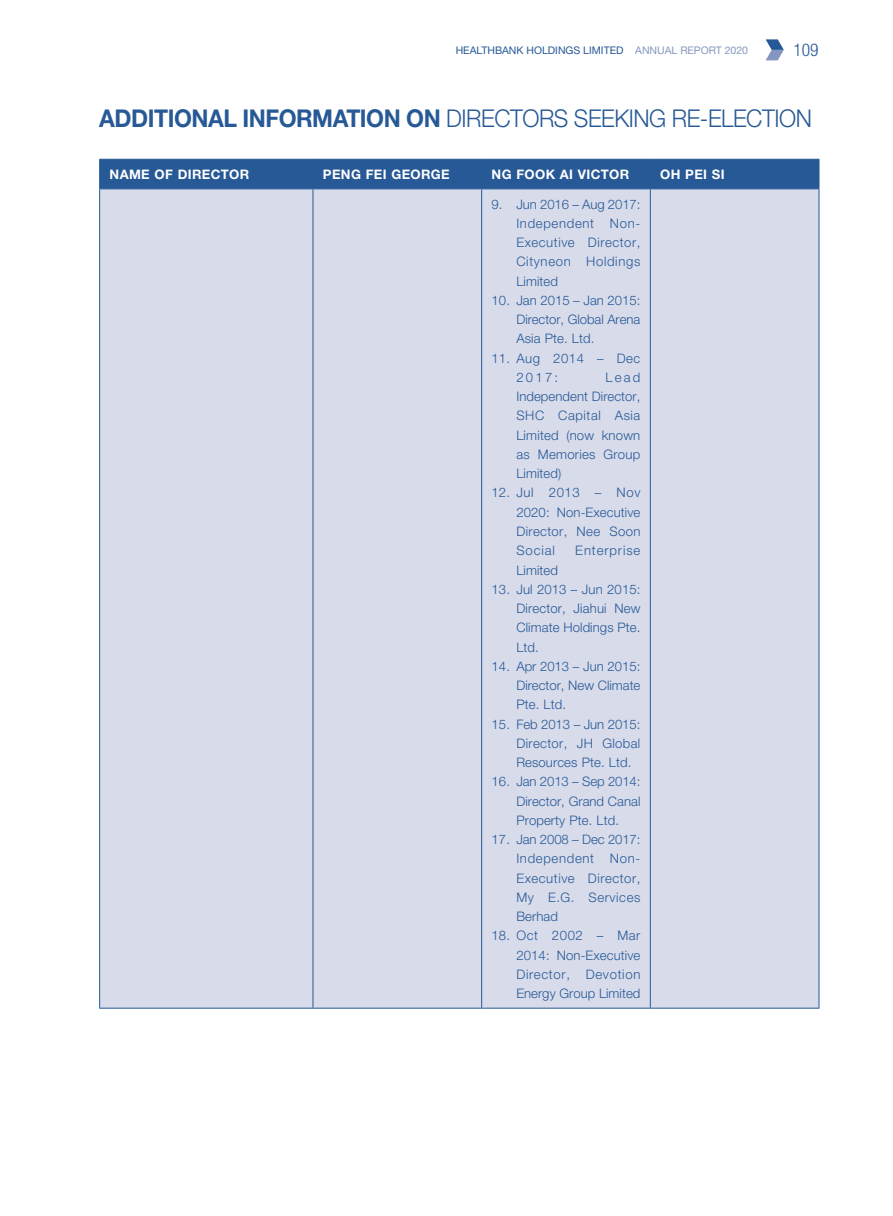
<style>
.page{position:relative;width:893px;height:1216px;background:#fff}
.page>*{position:absolute;margin:0;border:0;box-sizing:border-box;transform-origin:0 0}
.t1{font:300 24.5px "Helvetica Neue LT Std";letter-spacing:-.02em;color:#265996;scale:.94 1}
.t2{font:300 condensed 17.5px "Helvetica Neue LT Std";color:#265996}
._50_E_Table_Text{font:300 13.12px/19.2px "Helvetica Neue LT Std";letter-spacing:.01em;color:#265996;text-align:justify}
._50_E_Table_Text-2{font:700 13.12px "Helvetica Neue LT Std";letter-spacing:.03em;color:#fff}
._50_E_Table_Text-3{font:300 13.12px/19.2px "Helvetica Neue LT Std";letter-spacing:.04em;color:#265996}
._50_E_Table_Text-4{font:300 13.12px "Helvetica Neue LT Std";letter-spacing:.07em;color:#265996}
.t3{font:10.5px "Helvetica Neue LT Std";color:#265996}
.s1{color:#8597c0}
.s2{font-weight:700}
</style>
<div class="page">
<svg style="left:766px;top:39px;width:18px;height:21px"></svg>
<div style="left:100px;top:189px;width:719px;height:818px;background:#d8dbea"></div>
<div style="left:99px;top:159px;width:721px;height:30px;background:#265996"></div>
<hr style="left:99px;top:188px;width:214px;height:1px;background:#265996">
<hr style="left:313px;top:188px;width:169px;height:1px;background:#265996">
<hr style="left:482px;top:188px;width:168px;height:1px;background:#265996">
<hr style="left:650px;top:188px;width:169px;height:1px;background:#265996">
<hr style="left:99px;top:189px;width:1px;height:818px;background:#265996">
<hr style="left:313px;top:189px;width:1px;height:818px;background:#265996">
<hr style="left:481px;top:189px;width:1px;height:818px;background:#265996">
<hr style="left:650px;top:189px;width:1px;height:818px;background:#265996">
<hr style="left:819px;top:189px;width:1px;height:818px;background:#265996">
<hr style="left:99px;top:1007px;width:214px;height:1px;background:#265996">
<hr style="left:313px;top:1007px;width:169px;height:1px;background:#265996">
<hr style="left:482px;top:1007px;width:168px;height:1px;background:#265996">
<hr style="left:650px;top:1007px;width:169px;height:1px;background:#265996">
<p class="t3" style="left:456px;top:44px;width:294px">HEALTHBANK HOLDINGS LIMITED <span class="s1">ANNUAL REPORT 2020</span></p>
<h2 class="t2" style="left:793px;top:40px;width:27px">109</h2>
<h1 class="t1" style="left:99px;top:104px;width:760px"><span class="s2">ADDITIONAL INFORMATION ON</span> DIRECTORS SEEKING RE-ELECTION</h1>
<p class="_50_E_Table_Text-2" style="left:110px;top:166px;width:141px">NAME OF DIRECTOR</p>
<p class="_50_E_Table_Text-2" style="left:323px;top:166px;width:128px">PENG FEI GEORGE</p>
<p class="_50_E_Table_Text-2" style="left:492px;top:166px;width:139px">NG FOOK AI VICTOR</p>
<p class="_50_E_Table_Text-2" style="left:660px;top:166px;width:66px">OH PEI SI</p>
<p class="_50_E_Table_Text" style="left:516px;top:194px;width:126px;text-indent:-25px">9. Jun 2016 – Aug 2017:<br>Independent Non-Executive Director, Cityneon Holdings Limited</p>
<p class="_50_E_Table_Text" style="left:516px;top:290px;width:126px;text-indent:-25px">10. Jan 2015 – Jan 2015:<br>Director, Global Arena Asia Pte. Ltd.</p>
<p class="_50_E_Table_Text-3" style="left:516px;top:348px;width:126px;text-indent:-25px">11. Aug 2014 – Dec<br>2017:</p>
<p class="_50_E_Table_Text" style="left:516px;top:367px;width:126px;text-indent:89px">Lead Independent Director, SHC Capital Asia Limited (now known as Memories Group Limited)</p>
<p class="_50_E_Table_Text" style="left:516px;top:483px;width:126px;text-indent:-25px">12. Jul 2013 – Nov 2020: Non-Executive Director, Nee Soon Social</p>
<p class="_50_E_Table_Text-4" style="left:575px;top:542px;width:67px">Enterprise</p>
<p class="_50_E_Table_Text" style="left:516px;top:560px;width:43px">Limited</p>
<p class="_50_E_Table_Text" style="left:516px;top:579px;width:126px;text-indent:-25px">13. Jul 2013 – Jun 2015:<br>Director, Jiahui New Climate Holdings Pte.<br>Ltd.</p>
<p class="_50_E_Table_Text" style="left:516px;top:656px;width:126px;text-indent:-25px">14. Apr 2013 – Jun 2015:<br>Director, New Climate Pte. Ltd.</p>
<p class="_50_E_Table_Text" style="left:516px;top:714px;width:126px;text-indent:-25px">15. Feb 2013 – Jun 2015:<br>Director, JH Global Resources Pte. Ltd.</p>
<p class="_50_E_Table_Text" style="left:516px;top:771px;width:126px;text-indent:-25px">16. Jan 2013 – Sep 2014:<br>Director, Grand Canal Property Pte. Ltd.</p>
<p class="_50_E_Table_Text" style="left:516px;top:829px;width:126px;text-indent:-25px">17. Jan 2008 – Dec 2017:<br>Independent Non-Executive Director, My E.G. Services Berhad</p>
<p class="_50_E_Table_Text" style="left:516px;top:925px;width:126px;text-indent:-25px">18. Oct 2002 – Mar 2014: Non-Executive Director, Devotion Energy Group Limited</p>
</div>
